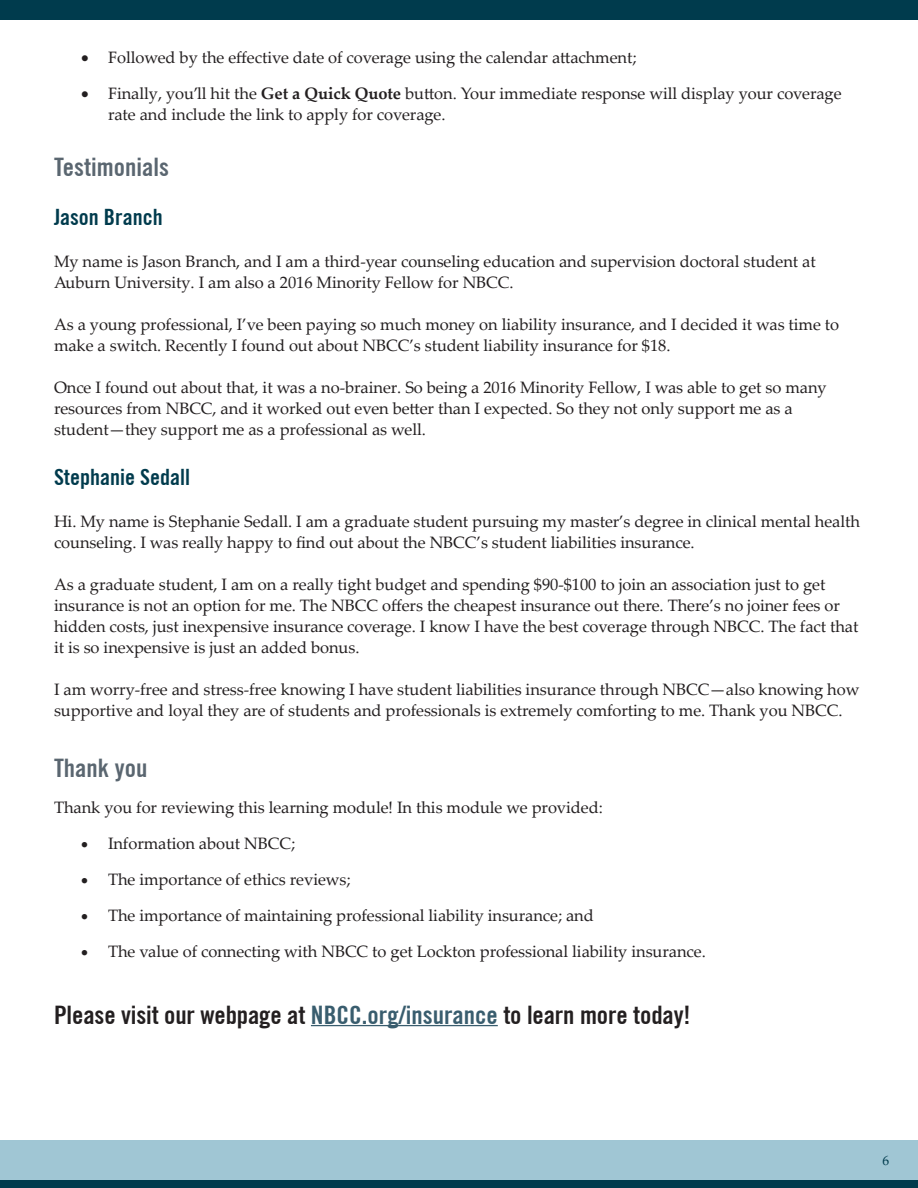
<style>
.page{position:relative;width:918px;height:1188px;background:#fff}
.page>*{position:absolute;margin:0;border:0;box-sizing:border-box;transform-origin:0 0}
.t1{font:700 condensed 25.5px "Trade Gothic No.20";letter-spacing:-.005em;color:#231f20}
.Annotation_text{font:700 condensed 25.5px "Trade Gothic No.20";color:#5a6670}
.t2{font:700 condensed 22.5px "Trade Gothic No.20";color:#003b4d}
.Annotation_text-2{font:16.5px/21px "Palatino Linotype";letter-spacing:-.005em;color:#231f20}
.t3{font:13.5px "Palatino Linotype";color:#003b4d}
.s1{font-weight:700}
.s2{color:#395d6e}
</style>
<div class="page">
<div style="left:0;top:0;width:918px;height:20px;background:#003b4d"></div>
<div style="left:0;top:1140px;width:918px;height:48px;background:#a0c6d4"></div>
<div style="left:0;top:1180px;width:918px;height:8px;background:#003b4d"></div>
<hr style="left:311px;top:1025px;width:187px;height:1px;background:#395d6e">
<p class="Annotation_text-2" style="left:81px;top:46px;width:557px">• Followed by the effective date of coverage using the calendar attachment;</p>
<p class="Annotation_text-2" style="left:108px;top:82px;width:735px;text-indent:-27px">• Finally, you’ll hit the <span class="s1">Get a Quick Quote</span> button. Your immediate response will display your coverage rate and include the link to apply for coverage.</p>
<p class="Annotation_text" style="left:54px;top:151px;width:117px">Testimonials</p>
<p class="t2" style="left:54px;top:203px;width:110px">Jason Branch</p>
<p class="Annotation_text-2" style="left:54px;top:250px;width:763px">My name is Jason Branch, and I am a third-year counseling education and supervision doctoral student at<br>Auburn University. I am also a 2016 Minority Fellow for NBCC.</p>
<p class="Annotation_text-2" style="left:54px;top:313px;width:787px">As a young professional, I’ve been paying so much money on liability insurance, and I decided it was time to make a switch. Recently I found out about NBCC’s student liability insurance for $18.</p>
<p class="Annotation_text-2" style="left:54px;top:376px;width:774px">Once I found out about that, it was a no-brainer. So being a 2016 Minority Fellow, I was able to get so many resources from NBCC, and it worked out even better than I expected. So they not only support me as a student—they support me as a professional as well.</p>
<p class="t2" style="left:54px;top:463px;width:138px">Stephanie Sedall</p>
<p class="Annotation_text-2" style="left:54px;top:510px;width:808px">Hi. My name is Stephanie Sedall. I am a graduate student pursuing my master’s degree in clinical mental health counseling. I was really happy to find out about the NBCC’s student liabilities insurance.</p>
<p class="Annotation_text-2" style="left:54px;top:573px;width:806px">As a graduate student, I am on a really tight budget and spending $90-$100 to join an association just to get insurance is not an option for me. The NBCC offers the cheapest insurance out there. There’s no joiner fees or hidden costs, just inexpensive insurance coverage. I know I have the best coverage through NBCC. The fact that it is so inexpensive is just an added bonus.</p>
<p class="Annotation_text-2" style="left:54px;top:678px;width:807px">I am worry-free and stress-free knowing I have student liabilities insurance through NBCC—also knowing how supportive and loyal they are of students and professionals is extremely comforting to me. Thank you NBCC.</p>
<p class="Annotation_text" style="left:54px;top:752px;width:95px">Thank you</p>
<p class="Annotation_text-2" style="left:54px;top:796px;width:550px">Thank you for reviewing this learning module! In this module we provided:</p>
<p class="Annotation_text-2" style="left:81px;top:832px;width:216px">• Information about NBCC;</p>
<p class="Annotation_text-2" style="left:81px;top:868px;width:271px">• The importance of ethics reviews;</p>
<p class="Annotation_text-2" style="left:81px;top:904px;width:514px">• The importance of maintaining professional liability insurance; and</p>
<p class="Annotation_text-2" style="left:81px;top:940px;width:626px">• The value of connecting with NBCC to get Lockton professional liability insurance.</p>
<p class="t1" style="left:54px;top:999px;width:638px">Please visit our webpage at <span class="s2">NBCC.org/insurance</span> to learn more today!</p>
<p class="t3" style="left:882px;top:1151px;width:8px">6</p>
</div>
